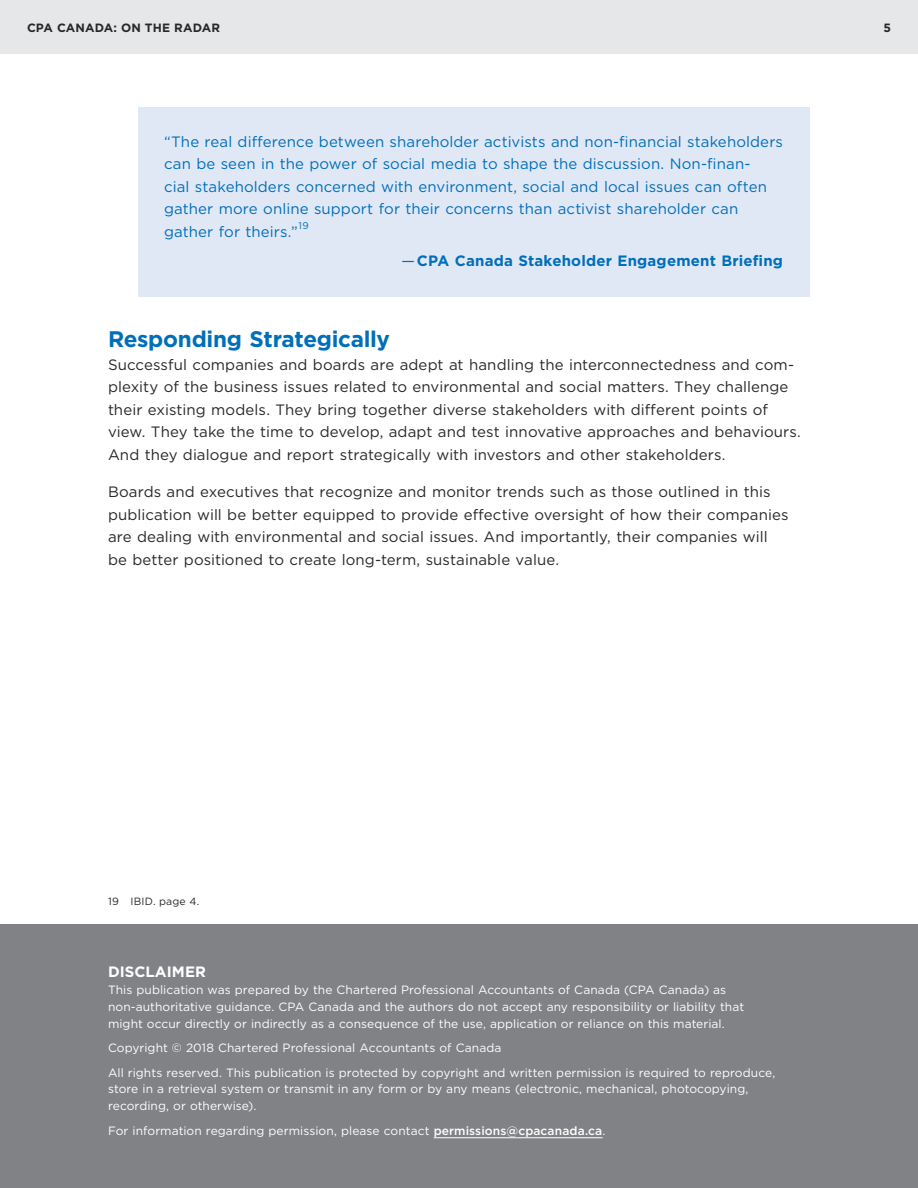
<style>
.page{position:relative;width:918px;height:1188px;background:#fff}
.page>*{position:absolute;margin:0;border:0;box-sizing:border-box;transform-origin:0 0}
.t1{font:700 22.5px "Gotham";letter-spacing:-.015em;color:#006fba}
.t2{font:15px/22.5px "Gotham";letter-spacing:.005em;color:#292829}
.t3{font:15px/22.5px "Gotham";letter-spacing:.01em;color:#006fba}
.t4{font:700 15px "Gotham";letter-spacing:.01em;color:#006fba}
.t5{font:700 15px "Gotham";color:#fff}
.t6{font:12px/16.8px "Gotham";letter-spacing:.005em;color:#fff}
.t7{font:700 12px "Gotham";letter-spacing:.005em;color:#292829}
.t8{font:10.5px "Gotham";letter-spacing:.02em;color:#292829}
.t9{font:9.75px "Gotham";color:#006fba}
.s1{font-weight:400}
.s2{font-weight:500}
</style>
<div class="page">
<div style="left:0;top:0;width:918px;height:54px;background:#e6e7e8"></div>
<div style="left:139px;top:108px;width:671px;height:189px;background:#e1e8f5"></div>
<div style="left:0;top:925px;width:918px;height:263px;background:#808285"></div>
<hr style="left:434px;top:1137px;width:169px;height:1px;background:#fff">
<p class="t7" style="left:27px;top:20px;width:195px">CPA CANADA: ON THE RADAR</p>
<p class="t7" style="left:883px;top:20px;width:9px">5</p>
<p class="t3" style="left:164px;top:130px;width:620px">“The real difference between shareholder activists and non-financial stakeholders can be seen in the power of social media to shape the discussion. Non-finan-<br>cial stakeholders concerned with environment, social and local issues can often gather more online support for their concerns than activist shareholder can gather for theirs.”</p>
<p class="t9" style="left:299px;top:220px;width:12px">19</p>
<p class="t4" style="left:401px;top:251px;width:383px"><span class="s1">—</span> CPA Canada Stakeholder Engagement Briefing</p>
<h1 class="t1" style="left:108px;top:324px;width:283px">Responding Strategically</h1>
<p class="t2" style="left:108px;top:353px;width:694px">Successful companies and boards are adept at handling the interconnectedness and com&shy;plexity of the business issues related to environmental and social matters. They challenge their existing models. They bring together diverse stakeholders with different points of view. They take the time to develop, adapt and test innovative approaches and behaviours.<br>And they dialogue and report strategically with investors and other stakeholders.</p>
<p class="t2" style="left:108px;top:480px;width:682px">Boards and executives that recognize and monitor trends such as those outlined in this publication will be better equipped to provide effective oversight of how their companies are dealing with environmental and social issues. And importantly, their companies will be better positioned to create long-term, sustainable value.</p>
<p class="t8" style="left:108px;top:895px;width:93px">19 IBID. page 4.</p>
<p class="t5" style="left:108px;top:962px;width:100px">DISCLAIMER</p>
<p class="t6" style="left:108px;top:981px;width:638px">This publication was prepared by the Chartered Professional Accountants of Canada (CPA Canada) as non-authoritative guidance. CPA Canada and the authors do not accept any responsibility or liability that might occur directly or indirectly as a consequence of the use, application or reliance on this material.</p>
<p class="t6" style="left:108px;top:1036px;width:669px;line-height:24.3px">Copyright © 2018 Chartered Professional Accountants of Canada<br>All rights reserved. This publication is protected by copyright and written permission is required to reproduce,</p>
<p class="t6" style="left:108px;top:1081px;width:642px">store in a retrieval system or transmit in any form or by any means (electronic, mechanical, photocopying, recording, or otherwise).</p>
<p class="t6" style="left:108px;top:1122px;width:499px">For information regarding permission, please contact <span class="s2">permissions@cpacanada.ca</span>.</p>
</div>
